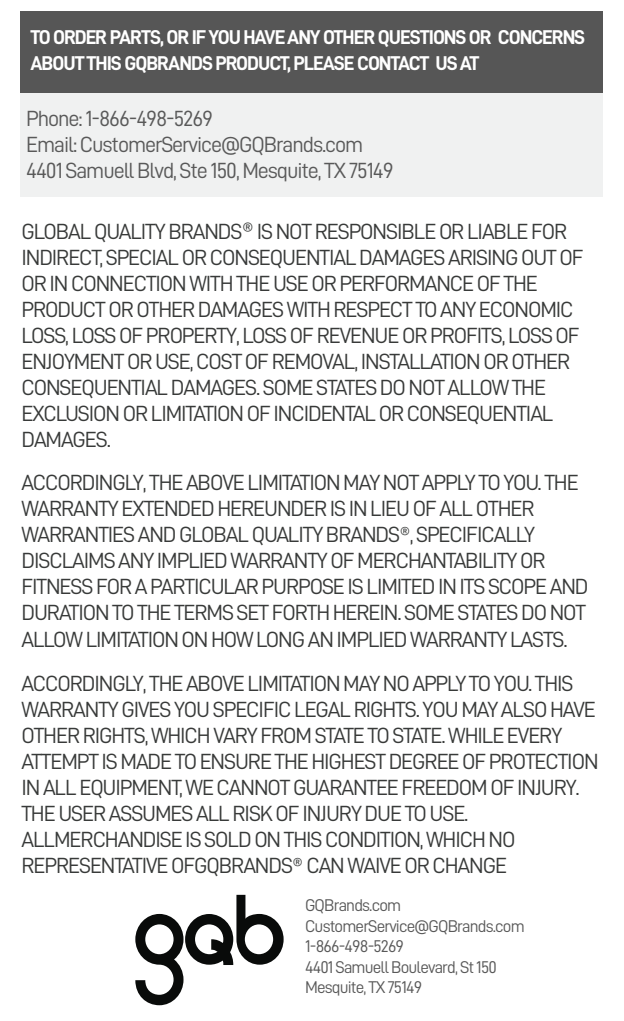
<style>
.page{position:relative;width:624px;height:1021px;background:#fff}
.page>*{position:absolute;margin:0;border:0;box-sizing:border-box;transform-origin:0 0}
.t1{font:22px/26px "D DIN";letter-spacing:-.05em;color:#383a39}
.t2{font:22px/26px "D DIN";letter-spacing:-.05em;color:#595959}
.t3{font:20px/26px "D DIN Bold";letter-spacing:-.05em;color:#fff}
.t4{font:17.2px/20.4px "D DIN";letter-spacing:-.05em;color:#595959}
.s1{font-size:24px}
</style>
<div class="page">
<div style="left:20px;top:92px;width:583px;height:104px;background:#f0f1f1"></div>
<svg style="left:135px;top:894px;width:148px;height:111px"></svg>
<div style="left:20px;top:11px;width:583px;height:81px;background:#565656"></div>
<p class="t3" style="left:30px;top:24px;width:556px">TO ORDER PARTS, OR IF YOU HAVE ANY OTHER QUESTIONS OR CONCERNS<br>ABOUT THIS GQBRANDS PRODUCT, PLEASE CONTACT US AT</p>
<p class="t2" style="left:26px;top:105px;width:369px">Phone: 1-866-498-5269<br>Email: CustomerService@GQBrands.com<br>4401 Samuell Blvd, Ste 150, Mesquite, TX 75149</p>
<p class="t1" style="left:21px;top:218px;width:563px">GLOBAL QUALITY BRANDS<span class="s1">®</span> IS NOT RESPONSIBLE OR LIABLE FOR INDIRECT, SPECIAL OR CONSEQUENTIAL DAMAGES ARISING OUT OF OR IN CONNECTION WITH THE USE OR PERFORMANCE OF THE PRODUCT OR OTHER DAMAGES WITH RESPECT TO ANY ECONOMIC LOSS, LOSS OF PROPERTY, LOSS OF REVENUE OR PROFITS, LOSS OF ENJOYMENT OR USE, COST OF REMOVAL, INSTALLATION OR OTHER CONSEQUENTIAL DAMAGES. SOME STATES DO NOT ALLOW THE EXCLUSION OR LIMITATION OF INCIDENTAL OR CONSEQUENTIAL DAMAGES.</p>
<p class="t1" style="left:21px;top:469px;width:568px">ACCORDINGLY, THE ABOVE LIMITATION MAY NOT APPLY TO YOU. THE WARRANTY EXTENDED HEREUNDER IS IN LIEU OF ALL OTHER WARRANTIES AND GLOBAL QUALITY BRANDS®, SPECIFICALLY DISCLAIMS ANY IMPLIED WARRANTY OF MERCHANTABILITY OR FITNESS FOR A PARTICULAR PURPOSE IS LIMITED IN ITS SCOPE AND DURATION TO THE TERMS SET FORTH HEREIN. SOME STATES DO NOT ALLOW LIMITATION ON HOW LONG AN IMPLIED WARRANTY LASTS.</p>
<p class="t1" style="left:21px;top:669px;width:578px">ACCORDINGLY, THE ABOVE LIMITATION MAY NO APPLY TO YOU. THIS WARRANTY GIVES YOU SPECIFIC LEGAL RIGHTS. YOU MAY ALSO HAVE OTHER RIGHTS, WHICH VARY FROM STATE TO STATE. WHILE EVERY ATTEMPT IS MADE TO ENSURE THE HIGHEST DEGREE OF PROTECTION IN ALL EQUIPMENT, WE CANNOT GUARANTEE FREEDOM OF INJURY.<br>THE USER ASSUMES ALL RISK OF INJURY DUE TO USE.<br>ALLMERCHANDISE IS SOLD ON THIS CONDITION, WHICH NO REPRESENTATIVE OFGQBRANDS® CAN WAIVE OR CHANGE</p>
<p class="t4" style="left:305px;top:894px;width:221px">GQBrands.com<br>CustomerService@GQBrands.com<br>1-866-498-5269<br>4401 Samuell Boulevard, St 150<br>Mesquite, TX 75149</p>
</div>
